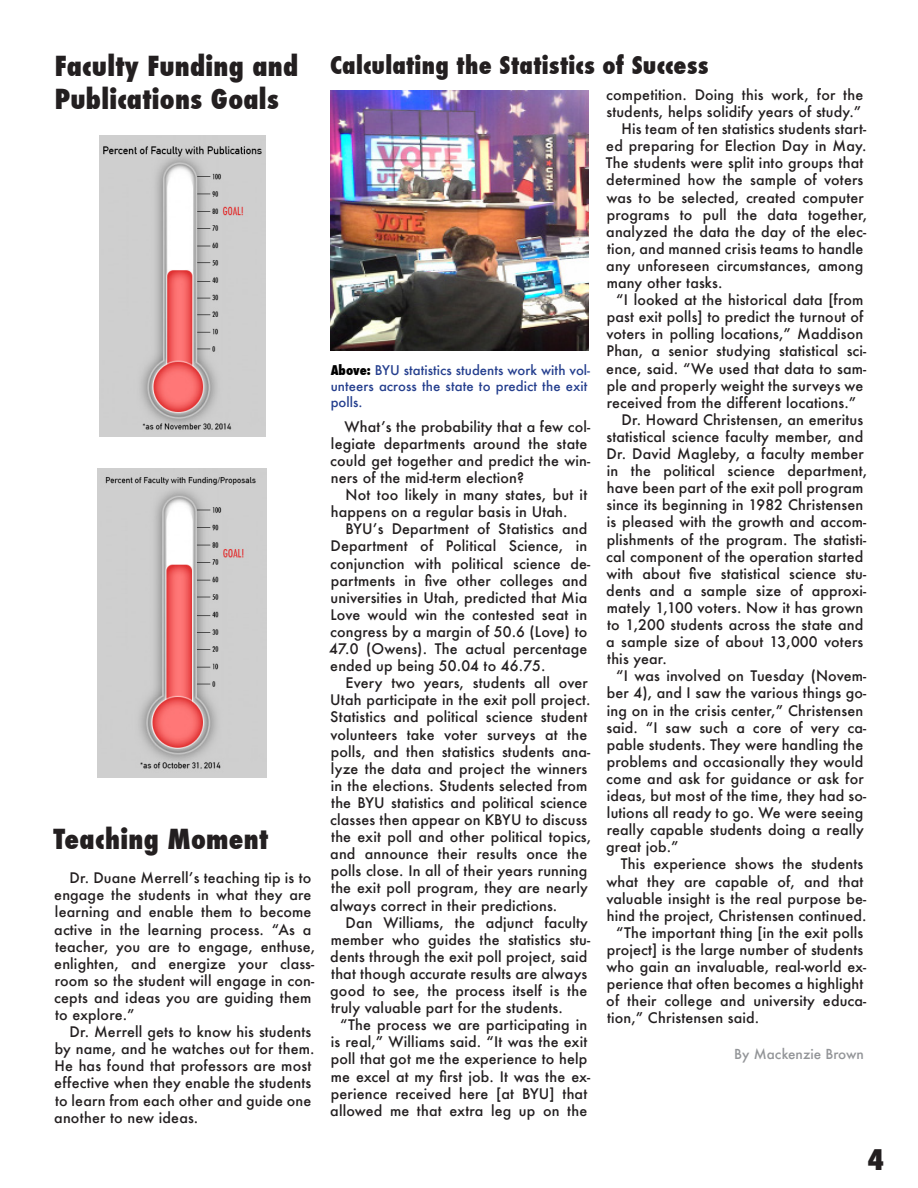
<style>
.page{position:relative;width:918px;height:1188px;background:#fff}
.page>*{position:absolute;margin:0;border:0;box-sizing:border-box;transform-origin:0 0}
.t1{font:800 condensed 27.75px "Futura";color:#231f20}
.t2{font:800 condensed 27px/32.4px "Futura";letter-spacing:.01em;color:#231f20}
.Title_for_stories{font:800 condensed 24px "Futura";letter-spacing:.01em;color:#231f20}
.Real_Basic_paragraph{font:500 14.25px/17.1px "Futura";letter-spacing:.01em;color:#231f20}
.t3{font:500 13.5px "Futura";color:#939598}
.citation_maybe{font:500 13.2px/15.8px "Futura";letter-spacing:.005em;color:#253f8e}
.s1{font-weight:800;font-stretch:condensed;color:#000}
</style>
<div class="page">
<img style="left:98px;top:468px;width:169px;height:309px">
<img style="left:99px;top:135px;width:167px;height:302px">
<img style="left:330px;top:90px;width:258px;height:261px">
<p class="t2" style="left:55px;top:50px;width:245px">Faculty Funding and<br>Publications Goals</p>
<p class="t2" style="left:53px;top:823px;width:216px">Teaching Moment</p>
<p class="Real_Basic_paragraph" style="left:54px;top:869px;width:263px;text-indent:15px">Dr. Duane Merrell’s teaching tip is to engage the students in what they are learning and enable them to become active in the learning process. “As a teacher, you are to engage, enthuse, enlighten, and energize your class&shy;room so the student will engage in con&shy;cepts and ideas you are guiding them to explore.”</p>
<p class="Real_Basic_paragraph" style="left:54px;top:1023px;width:262px;text-indent:15px">Dr. Merrell gets to know his students by name, and he watches out for them.<br>He has found that professors are most effective when they enable the students to learn from each other and guide one another to new ideas.</p>
<p class="Title_for_stories" style="left:330px;top:49px;width:380px">Calculating the Statistics of Success</p>
<p class="citation_maybe" style="left:331px;top:362px;width:261px"><span class="s1">Above:</span> BYU statistics students work with vol&shy;unteers across the state to predict the exit polls.</p>
<p class="Real_Basic_paragraph" style="left:330px;top:418px;width:262px;text-indent:14px">What’s the probability that a few col&shy;legiate departments around the state could get together and predict the win&shy;ners of the mid-term election?</p>
<p class="Real_Basic_paragraph" style="left:331px;top:486px;width:258px;text-indent:15px">Not too likely in many states, but it happens on a regular basis in Utah.</p>
<p class="Real_Basic_paragraph" style="left:329px;top:520px;width:263px;text-indent:16px">BYU’s Department of Statistics and Department of Political Science, in conjunction with political science de&shy;partments in five other colleges and universities in Utah, predicted that Mia Love would win the contested seat in congress by a margin of 50.6 (Love) to 47.0 (Owens). The actual percentage ended up being 50.04 to 46.75.</p>
<p class="Real_Basic_paragraph" style="left:330px;top:674px;width:263px;text-indent:15px">Every two years, students all over Utah participate in the exit poll project.<br>Statistics and political science student volunteers take voter surveys at the polls, and then statistics students ana&shy;lyze the data and project the winners in the elections. Students selected from the BYU statistics and political science classes then appear on KBYU to discuss the exit poll and other political topics, and announce their results once the polls close. In all of their years running the exit poll program, they are nearly always correct in their predictions.</p>
<p class="Real_Basic_paragraph" style="left:330px;top:914px;width:262px;text-indent:15px">Dan Williams, the adjunct faculty member who guides the statistics stu&shy;dents through the exit poll project, said that though accurate results are always good to see, the process itself is the truly valuable part for the students.</p>
<p class="Real_Basic_paragraph" style="left:330px;top:1016px;width:262px;text-align:center">“The process we are participating in is real,” Williams said. “It was the exit poll that got me the experience to help me excel at my first job. It was the ex&shy;perience received here [at BYU] that allowed me that extra leg up on the</p>
<p class="Real_Basic_paragraph" style="left:606px;top:86px;width:259px">competition. Doing this work, for the students, helps solidify years of study.”</p>
<p class="Real_Basic_paragraph" style="left:606px;top:120px;width:263px;text-indent:16px">His team of ten statistics students start&shy;ed preparing for Election Day in May.<br>The students were split into groups that determined how the sample of voters was to be selected, created computer programs to pull the data together, analyzed the data the day of the elec&shy;tion, and manned crisis teams to handle any unforeseen circumstances, among many other tasks.</p>
<p class="Real_Basic_paragraph" style="left:606px;top:291px;width:262px;text-indent:10px">“I looked at the historical data [from past exit polls] to predict the turnout of voters in polling locations,” Maddison Phan, a senior studying statistical sci&shy;ence, said. “We used that data to sam&shy;ple and properly weight the surveys we received from the different locations.”</p>
<p class="Real_Basic_paragraph" style="left:606px;top:411px;width:263px;text-indent:15px">Dr. Howard Christensen, an emeritus statistical science faculty member, and Dr. David Magleby, a faculty member in the political science department, have been part of the exit poll program since its beginning in 1982 Christensen is pleased with the growth and accom&shy;plishments of the program. The statisti&shy;cal component of the operation started with about five statistical science stu&shy;dents and a sample size of approxi&shy;mately 1,100 voters. Now it has grown to 1,200 students across the state and a sample size of about 13,000 voters this year.</p>
<p class="Real_Basic_paragraph" style="left:606px;top:667px;width:262px;text-indent:10px">“I was involved on Tuesday (Novem&shy;ber 4), and I saw the various things go&shy;ing on in the crisis center,” Christensen said. “I saw such a core of very ca&shy;pable students. They were handling the problems and occasionally they would come and ask for guidance or ask for ideas, but most of the time, they had so&shy;lutions all ready to go. We were seeing really capable students doing a really great job.”</p>
<p class="Real_Basic_paragraph" style="left:606px;top:855px;width:262px;text-indent:14px">This experience shows the students what they are capable of, and that valuable insight is the real purpose be&shy;hind the project, Christensen continued.</p>
<p class="Real_Basic_paragraph" style="left:606px;top:924px;width:262px;text-indent:10px">“The important thing [in the exit polls project] is the large number of students who gain an invaluable, real-world ex&shy;perience that often becomes a highlight of their college and university educa&shy;tion,” Christensen said.</p>
<p class="t3" style="left:734px;top:1045px;width:131px">By Mackenzie Brown</p>
<p class="t1" style="left:868px;top:1141px;width:18px">4</p>
</div>
